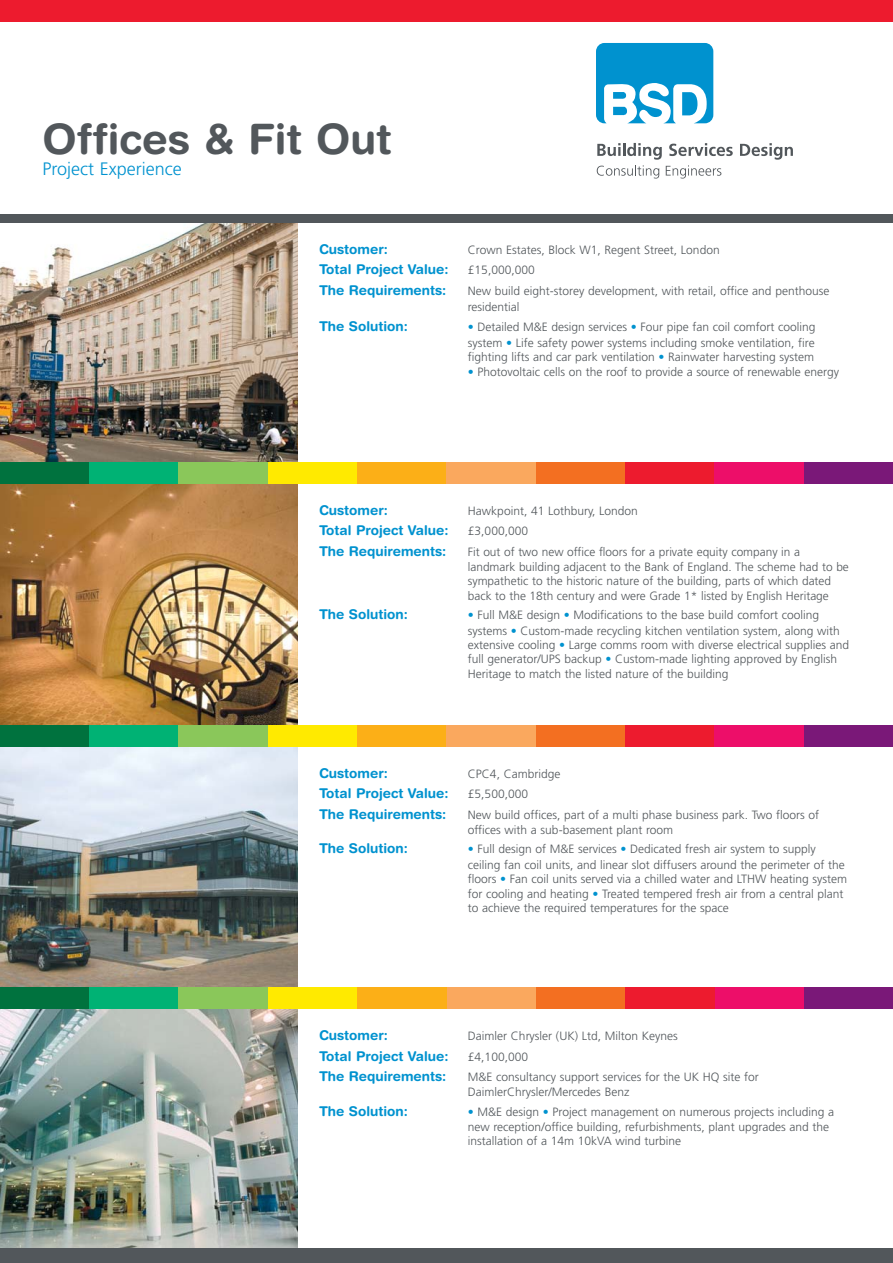
<style>
.page{position:relative;width:893px;height:1263px;background:#fff}
.page>*{position:absolute;margin:0;border:0;box-sizing:border-box;transform-origin:0 0}
.t1{font:700 42px "Helvetica Rounded";color:#52575b}
.t2{font:300 18px "Frutiger";color:#0092cf}
.t3{font:700 13.5px "Helvetica Rounded";color:#0092cf}
.t4{font:300 12px/14.7px "Frutiger";color:#52575b}
.s1{color:#0092cf}
</style>
<div class="page">
<img style="left:0;top:223px;width:298px;height:239px">
<div style="left:0;top:214px;width:892px;height:9px;background:#52575b"></div>
<svg style="left:740px;top:143px;width:52px;height:17px"></svg>
<svg style="left:596px;top:143px;width:136px;height:36px"></svg>
<svg style="left:596px;top:43px;width:117px;height:80px"></svg>
<img style="left:0;top:484px;width:298px;height:241px">
<img style="left:0;top:746px;width:298px;height:241px">
<img style="left:0;top:1009px;width:298px;height:239px">
<div style="left:0;top:1248px;width:892px;height:15px;background:#52575b"></div>
<div style="left:0;top:0;width:892px;height:21px;background:#ed1b2e"></div>
<div style="left:0;top:462px;width:89px;height:21px;background:#00723e"></div>
<div style="left:89px;top:462px;width:90px;height:21px;background:#00b274"></div>
<div style="left:179px;top:462px;width:89px;height:21px;background:#8ac75a"></div>
<div style="left:268px;top:462px;width:89px;height:21px;background:#ffea00"></div>
<div style="left:357px;top:462px;width:89px;height:21px;background:#fcaf17"></div>
<div style="left:446px;top:462px;width:90px;height:21px;background:#faa85e"></div>
<div style="left:536px;top:462px;width:89px;height:21px;background:#f36f21"></div>
<div style="left:625px;top:462px;width:89px;height:21px;background:#ed1b2e"></div>
<div style="left:714px;top:462px;width:90px;height:21px;background:#ed0e69"></div>
<div style="left:804px;top:462px;width:88px;height:21px;background:#7a1878"></div>
<div style="left:0;top:725px;width:89px;height:21px;background:#00723e"></div>
<div style="left:89px;top:725px;width:90px;height:21px;background:#00b274"></div>
<div style="left:179px;top:725px;width:89px;height:21px;background:#8ac75a"></div>
<div style="left:268px;top:725px;width:89px;height:21px;background:#ffea00"></div>
<div style="left:357px;top:725px;width:89px;height:21px;background:#fcaf17"></div>
<div style="left:446px;top:725px;width:90px;height:21px;background:#faa85e"></div>
<div style="left:536px;top:725px;width:89px;height:21px;background:#f36f21"></div>
<div style="left:625px;top:725px;width:89px;height:21px;background:#ed1b2e"></div>
<div style="left:714px;top:725px;width:90px;height:21px;background:#ed0e69"></div>
<div style="left:804px;top:725px;width:88px;height:21px;background:#7a1878"></div>
<div style="left:0;top:987px;width:89px;height:22px;background:#00723e"></div>
<div style="left:89px;top:987px;width:90px;height:22px;background:#00b274"></div>
<div style="left:179px;top:987px;width:89px;height:22px;background:#8ac75a"></div>
<div style="left:268px;top:987px;width:89px;height:22px;background:#ffea00"></div>
<div style="left:357px;top:987px;width:90px;height:22px;background:#fcaf17"></div>
<div style="left:447px;top:987px;width:89px;height:22px;background:#faa85e"></div>
<div style="left:536px;top:987px;width:89px;height:22px;background:#f36f21"></div>
<div style="left:625px;top:987px;width:89px;height:22px;background:#ed1b2e"></div>
<div style="left:714px;top:987px;width:90px;height:22px;background:#ed0e69"></div>
<div style="left:804px;top:987px;width:88px;height:22px;background:#7a1878"></div>
<h1 class="t1" style="left:43px;top:123px;width:350px">Offices &amp; Fit Out</h1>
<h2 class="t2" style="left:43px;top:162px;width:141px">Project Experience</h2>
<p class="t3" style="left:319px;top:244px;width:70px">Customer:</p>
<p class="t4" style="left:468px;top:243px;width:253px">Crown Estates, Block W1, Regent Street, London</p>
<p class="t3" style="left:319px;top:264px;width:131px">Total Project Value:</p>
<p class="t4" style="left:468px;top:264px;width:68px">£15,000,000</p>
<p class="t3" style="left:319px;top:285px;width:129px">The Requirements:</p>
<p class="t4" style="left:468px;top:283px;width:363px;line-height:16.2px">New build eight-storey development, with retail, office and penthouse residential</p>
<p class="t3" style="left:319px;top:322px;width:90px">The Solution:</p>
<p class="t4" style="left:468px;top:321px;width:349px;text-align:justify"><span class="s1">•</span> Detailed M&amp;E design services <span class="s1">•</span> Four pipe fan coil comfort cooling system <span class="s1">•</span> Life safety power systems including smoke ventilation, fire fighting lifts and car park ventilation <span class="s1">•</span> Rainwater harvesting system</p>
<p class="t4" style="left:468px;top:366px;width:373px"><span class="s1">•</span> Photovoltaic cells on the roof to provide a source of renewable energy</p>
<p class="t3" style="left:319px;top:505px;width:70px">Customer:</p>
<p class="t4" style="left:468px;top:504px;width:171px">Hawkpoint, 41 Lothbury, London</p>
<p class="t3" style="left:319px;top:525px;width:131px">Total Project Value:</p>
<p class="t4" style="left:468px;top:525px;width:62px">£3,000,000</p>
<p class="t3" style="left:319px;top:546px;width:129px">The Requirements:</p>
<p class="t4" style="left:468px;top:545px;width:382px">Fit out of two new office floors for a private equity company in a landmark building adjacent to the Bank of England. The scheme had to be sympathetic to the historic nature of the building, parts of which dated back to the 18th century and were Grade 1* listed by English Heritage</p>
<p class="t3" style="left:319px;top:610px;width:90px">The Solution:</p>
<p class="t4" style="left:468px;top:609px;width:383px"><span class="s1">•</span> Full M&amp;E design <span class="s1">•</span> Modifications to the base build comfort cooling systems <span class="s1">•</span> Custom-made recycling kitchen ventilation system, along with extensive cooling <span class="s1">•</span> Large comms room with diverse electrical supplies and full generator/UPS backup <span class="s1">•</span> Custom-made lighting approved by English Heritage to match the listed nature of the building</p>
<p class="t3" style="left:319px;top:768px;width:70px">Customer:</p>
<p class="t4" style="left:468px;top:767px;width:94px">CPC4, Cambridge</p>
<p class="t3" style="left:319px;top:788px;width:131px">Total Project Value:</p>
<p class="t4" style="left:468px;top:788px;width:62px">£5,500,000</p>
<p class="t3" style="left:319px;top:809px;width:129px">The Requirements:</p>
<p class="t4" style="left:468px;top:808px;width:353px">New build offices, part of a multi phase business park. Two floors of offices with a sub-basement plant room</p>
<p class="t3" style="left:319px;top:844px;width:90px">The Solution:</p>
<p class="t4" style="left:468px;top:843px;width:381px"><span class="s1">•</span> Full design of M&amp;E services <span class="s1">•</span> Dedicated fresh air system to supply ceiling fan coil units, and linear slot diffusers around the perimeter of the floors <span class="s1">•</span> Fan coil units served via a chilled water and LTHW heating system for cooling and heating <span class="s1">•</span> Treated tempered fresh air from a central plant to achieve the required temperatures for the space</p>
<p class="t3" style="left:319px;top:1030px;width:70px">Customer:</p>
<p class="t4" style="left:468px;top:1030px;width:211px">Daimler Chrysler (UK) Ltd, Milton Keynes</p>
<p class="t3" style="left:319px;top:1051px;width:131px">Total Project Value:</p>
<p class="t4" style="left:468px;top:1050px;width:62px">£4,100,000</p>
<p class="t3" style="left:319px;top:1071px;width:129px">The Requirements:</p>
<p class="t4" style="left:468px;top:1070px;width:292px;line-height:15.1px">M&amp;E consultancy support services for the UK HQ site for<br>DaimlerChrysler/Mercedes Benz</p>
<p class="t3" style="left:319px;top:1106px;width:90px">The Solution:</p>
<p class="t4" style="left:468px;top:1105px;width:368px"><span class="s1">•</span> M&amp;E design <span class="s1">•</span> Project management on numerous projects including a new reception/office building, refurbishments, plant upgrades and the installation of a 14m 10kVA wind turbine</p>
</div>
